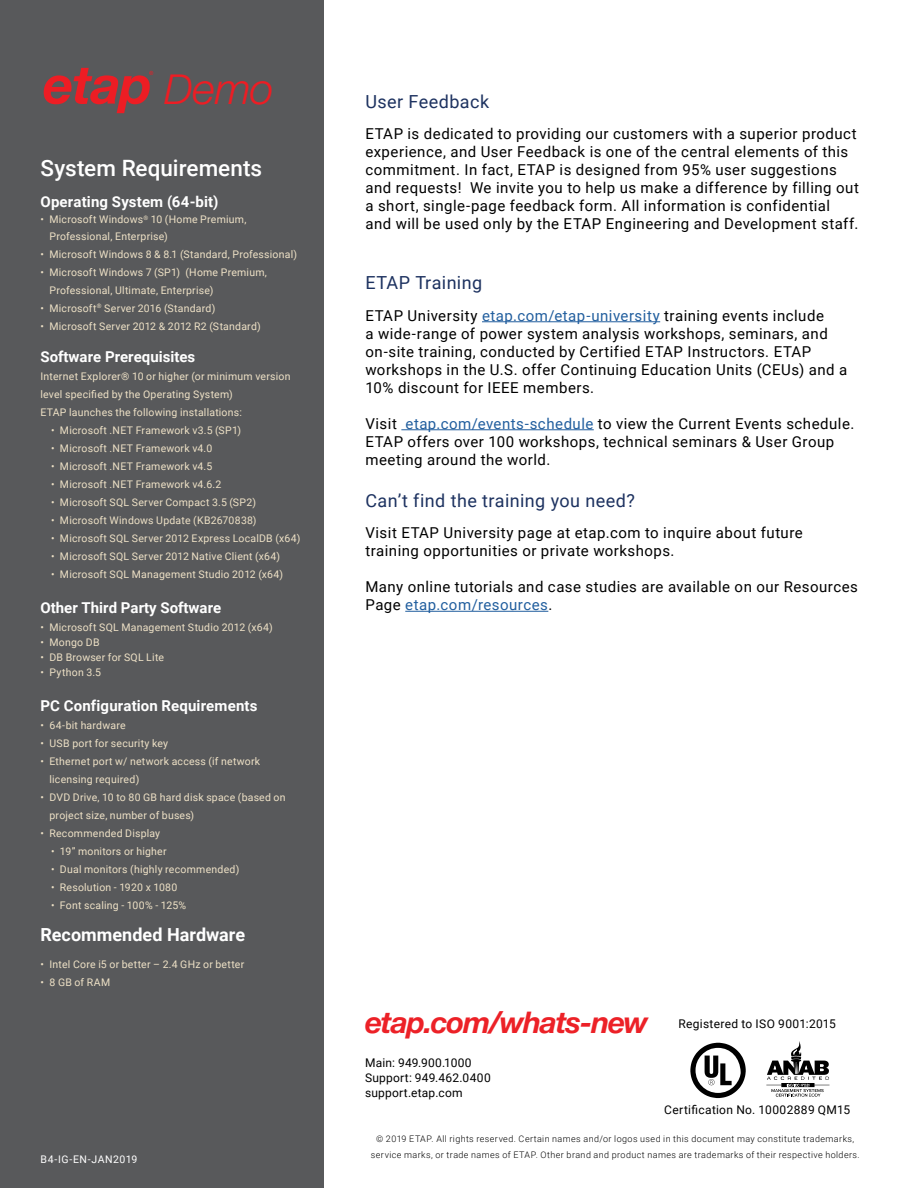
<style>
.page{position:relative;width:918px;height:1188px;background:#fff}
.page>*{position:absolute;margin:0;border:0;box-sizing:border-box;transform-origin:0 0}
.t1{font:italic 700 52.95px "Helvetica Neue";color:#ed1d24}
.t2{font:italic 700 30px "Helvetica Neue Cyr";letter-spacing:-.045em;color:#ec2127}
.t3{font:500 22.5px "Roboto";color:#fff}
.t4{font:18px "Roboto";letter-spacing:.02em;color:#1d3260}
.t5{font:700 18px "Roboto";color:#fff}
.t6{font:15px/18px "Roboto";letter-spacing:.03em;color:#000}
.t7{font:700 15px "Roboto";color:#fff}
.t8{font:12px/15px "Roboto";letter-spacing:.025em;color:#000}
.t9{font:10.5px/18px "Roboto";letter-spacing:.02em;color:#eee1c6}
.t10{font:10.5px "Roboto";letter-spacing:.045em;color:#fff}
.t11{font:300 9px/16.5px "Roboto";letter-spacing:.045em;color:#000;text-align:center}
.s1{font-weight:300;font-size:41.4px}
.s2{font-weight:300;font-size:43.2px}
.s3{color:#215e9e}
</style>
<div class="page">
<div style="left:0;top:0;width:324px;height:1188px;background:#58595b"></div>
<svg style="left:690px;top:1043px;width:56px;height:55px"></svg>
<svg style="left:766px;top:1041px;width:63px;height:56px"></svg>
<hr style="left:482px;top:321px;width:178px;height:1px;background:#215e9e">
<hr style="left:401px;top:429px;width:193px;height:1px;background:#215e9e">
<hr style="left:405px;top:611px;width:143px;height:1px;background:#215e9e">
<svg style="left:149px;top:71px;width:4px;height:4px"></svg>
<h1 class="t1" style="left:43px;top:52px;width:232px">etap <span class="s1">D</span><span class="s2">emo</span></h1>
<h3 class="t3" style="left:40px;top:152px;width:223px">System Requirements</h3>
<h3 class="t7" style="left:40px;top:191px;width:179px">Operating System (64-bit)</h3>
<p class="t9" style="left:49px;top:211px;width:198px;line-height:16.5px;text-indent:-9px">• Microsoft Windows<sup>®</sup> 10 (Home Premium,<br>Professional, Enterprise)</p>
<p class="t9" style="left:40px;top:245px;width:258px">• Microsoft Windows 8 &amp; 8.1 (Standard, Professional)</p>
<p class="t9" style="left:49px;top:263px;width:219px;text-indent:-9px">• Microsoft Windows 7 (SP1) (Home Premium,<br>Professional, Ultimate, Enterprise)</p>
<p class="t9" style="left:40px;top:299px;width:176px">• Microsoft<sup>®</sup> Server 2016 (Standard)</p>
<p class="t9" style="left:40px;top:317px;width:222px">• Microsoft Server 2012 &amp; 2012 R2 (Standard)</p>
<h3 class="t7" style="left:40px;top:346px;width:156px">Software Prerequisites</h3>
<p class="t9" style="left:40px;top:367px;width:251px">Internet Explorer® 10 or higher (or minimum version level specified by the Operating System)<br>ETAP launches the following installations:</p>
<p class="t9" style="left:51px;top:421px;width:192px">• Microsoft .NET Framework v3.5 (SP1)</p>
<p class="t9" style="left:51px;top:439px;width:163px">• Microsoft .NET Framework v4.0</p>
<p class="t9" style="left:51px;top:457px;width:163px">• Microsoft .NET Framework v4.5</p>
<p class="t9" style="left:51px;top:475px;width:172px">• Microsoft .NET Framework v4.6.2</p>
<p class="t9" style="left:51px;top:493px;width:207px">• Microsoft SQL Server Compact 3.5 (SP2)</p>
<p class="t9" style="left:51px;top:511px;width:207px">• Microsoft Windows Update (KB2670838)</p>
<p class="t9" style="left:51px;top:529px;width:251px">• Microsoft SQL Server 2012 Express LocalDB (x64)</p>
<p class="t9" style="left:51px;top:547px;width:231px">• Microsoft SQL Server 2012 Native Client (x64)</p>
<p class="t9" style="left:51px;top:565px;width:234px">• Microsoft SQL Management Studio 2012 (x64)</p>
<h3 class="t7" style="left:40px;top:597px;width:182px">Other Third Party Software</h3>
<p class="t9" style="left:40px;top:618px;width:234px">• Microsoft SQL Management Studio 2012 (x64)</p>
<p class="t9" style="left:40px;top:633px;width:61px">• Mongo DB</p>
<p class="t9" style="left:40px;top:648px;width:125px">• DB Browser for SQL Lite</p>
<p class="t9" style="left:40px;top:663px;width:62px">• Python 3.5</p>
<h3 class="t7" style="left:40px;top:695px;width:219px">PC Configuration Requirements</h3>
<p class="t9" style="left:40px;top:716px;width:87px">• 64-bit hardware</p>
<p class="t9" style="left:40px;top:734px;width:129px">• USB port for security key</p>
<p class="t9" style="left:49px;top:752px;width:212px;text-indent:-9px">• Ethernet port w/ network access (if network licensing required)</p>
<p class="t9" style="left:49px;top:788px;width:238px;text-indent:-9px">• DVD Drive, 10 to 80 GB hard disk space (based on project size, number of buses)</p>
<p class="t9" style="left:40px;top:824px;width:121px">• Recommended Display</p>
<p class="t9" style="left:51px;top:842px;width:117px">• 19” monitors or higher</p>
<p class="t9" style="left:51px;top:860px;width:190px">• Dual monitors (highly recommended)</p>
<p class="t9" style="left:51px;top:878px;width:128px">• Resolution - 1920 x 1080</p>
<p class="t9" style="left:51px;top:896px;width:137px">• Font scaling - 100% - 125%</p>
<h3 class="t5" style="left:40px;top:922px;width:206px">Recommended Hardware</h3>
<p class="t9" style="left:40px;top:955px;width:205px">• Intel Core i5 or better – 2.4 GHz or better</p>
<p class="t9" style="left:40px;top:973px;width:71px">• 8 GB of RAM</p>
<p class="t10" style="left:40px;top:1152px;width:98px">B4-IG-EN-JAN2019</p>
<h3 class="t4" style="left:365px;top:89px;width:125px">User Feedback</h3>
<p class="t6" style="left:365px;top:124px;width:495px">ETAP is dedicated to providing our customers with a superior product experience, and User Feedback is one of the central elements of this commitment. In fact, ETAP is designed from 95% user suggestions and requests! We invite you to help us make a difference by filling out a short, single-page feedback form. All information is confidential and will be used only by the ETAP Engineering and Development staff.</p>
<h3 class="t4" style="left:365px;top:270px;width:118px">ETAP Training</h3>
<p class="t6" style="left:365px;top:306px;width:483px">ETAP University <span class="s3">etap.com/etap-university</span> training events include<br>a wide-range of power system analysis workshops, seminars, and on-site training, conducted by Certified ETAP Instructors. ETAP workshops in the U.S. offer Continuing Education Units (CEUs) and a 10% discount for IEEE members.</p>
<h3 class="t6" style="left:365px;top:414px;width:490px">Visit <span class="s3">etap.com/events-schedule</span> to view the Current Events schedule.<br>ETAP offers over 100 workshops, technical seminars &amp; User Group meeting around the world.</h3>
<h3 class="t4" style="left:365px;top:488px;width:271px">Can’t find the training you need?</h3>
<h3 class="t6" style="left:365px;top:523px;width:439px">Visit ETAP University page at etap.com to inquire about future training opportunities or private workshops.</h3>
<h3 class="t6" style="left:365px;top:577px;width:494px">Many online tutorials and case studies are available on our Resources<br>Page <span class="s3">etap.com/resources</span>.</h3>
<h2 class="t2" style="left:365px;top:1006px;width:285px">etap.com/whats-new</h2>
<p class="t8" style="left:365px;top:1055px;width:127px">Main: 949.900.1000<br>Support: 949.462.0400 support.etap.com</p>
<p class="t8" style="left:678px;top:1016px;width:159px">Registered to ISO 9001:2015</p>
<p class="t8" style="left:664px;top:1101px;width:187px">Certification No. 10002889 QM15</p>
<p class="t11" style="left:371px;top:1130px;width:490px">© 2019 ETAP. All rights reserved. Certain names and/or logos used in this document may constitute trademarks, service marks, or trade names of ETAP. Other brand and product names are trademarks of their respective holders.</p>
</div>
